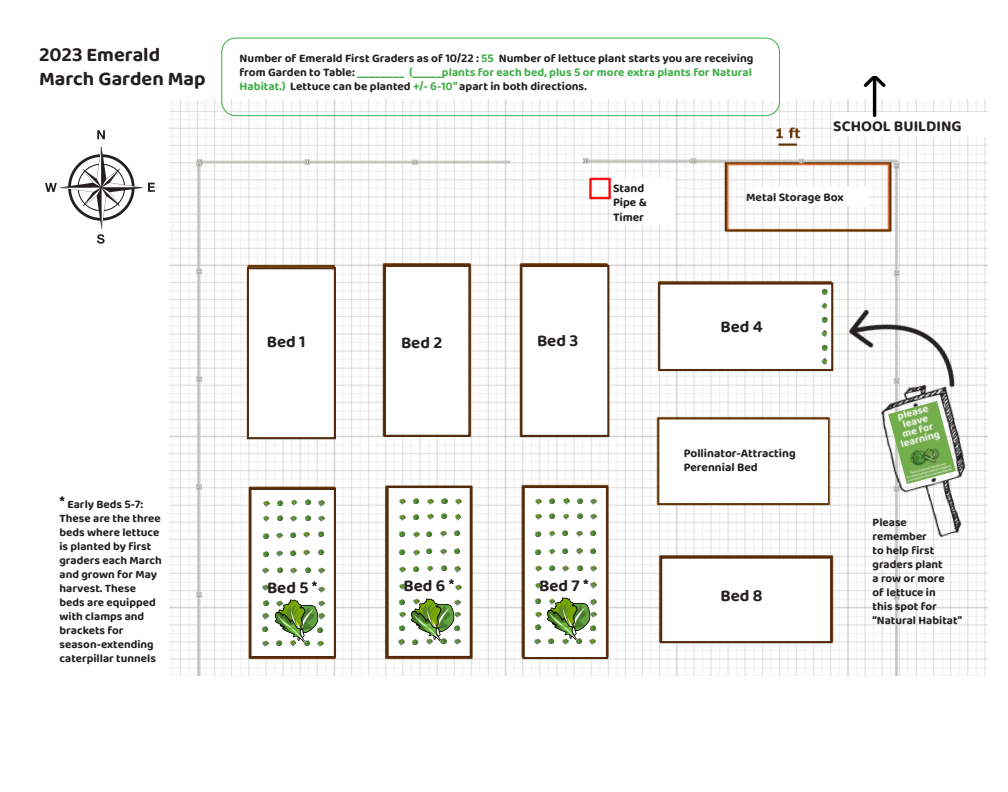
<style>
.page{position:relative;width:1008px;height:792px;background:#fff}
.page>*{position:absolute;margin:0;border:0;box-sizing:border-box;transform-origin:0 0}
.t1{font:20px/24px "Baloo Bhaina 2";color:#231f20}
.t2{font:16.8px "Baloo Bhaina 2";color:#231f20}
.t3{font:15.5px "Baloo Bhaina 2";color:#231f20}
.t4{font:12px/14.4px "Baloo Bhaina 2";color:#231f20}
.t5{font:11.9px/14.2px "Baloo Bhaina 2";color:#231f20}
.t6{font:11.7px/14px "Baloo Bhaina 2";color:#231f20}
.s1{color:#40ae49}
.s2{font-size:16.8px}
</style>
<div class="page">
<img style="left:169px;top:99px;width:819px;height:577px">
<div style="left:249px;top:488px;width:87px;height:170px;background:#fff;border:2px solid #532a0e"></div>
<div style="left:523px;top:486px;width:85px;height:173px;background:#fff;border:2px solid #532a0e"></div>
<div style="left:660px;top:557px;width:172px;height:86px;background:#fff;border:2px solid #532a0e"></div>
<div style="left:384px;top:265px;width:87px;height:172px;background:#fff;border:2px solid #532a0e"></div>
<div style="left:247px;top:267px;width:89px;height:172px;background:#fff;border:2px solid #532a0e"></div>
<div style="left:658px;top:282px;width:175px;height:89px;background:#fff;border:2px solid #532a0e"></div>
<div style="left:387px;top:486px;width:85px;height:172px;background:#fff;border:2px solid #532a0e"></div>
<div style="left:520px;top:265px;width:89px;height:172px;background:#fff;border:2px solid #532a0e"></div>
<img style="left:45px;top:130px;width:110px;height:114px">
<div style="left:660px;top:420px;width:168px;height:83px;background:#fff"></div>
<svg style="left:455px;top:499px;width:7px;height:6px"></svg>
<svg style="left:442px;top:498px;width:6px;height:6px"></svg>
<svg style="left:428px;top:498px;width:6px;height:7px"></svg>
<svg style="left:414px;top:499px;width:6px;height:5px"></svg>
<svg style="left:400px;top:499px;width:6px;height:6px"></svg>
<svg style="left:455px;top:514px;width:6px;height:6px"></svg>
<svg style="left:442px;top:514px;width:6px;height:5px"></svg>
<svg style="left:427px;top:514px;width:7px;height:6px"></svg>
<svg style="left:414px;top:514px;width:6px;height:6px"></svg>
<svg style="left:400px;top:514px;width:6px;height:6px"></svg>
<svg style="left:455px;top:531px;width:6px;height:5px"></svg>
<svg style="left:440px;top:530px;width:7px;height:7px"></svg>
<svg style="left:427px;top:531px;width:6px;height:6px"></svg>
<svg style="left:413px;top:531px;width:7px;height:6px"></svg>
<svg style="left:400px;top:532px;width:6px;height:5px"></svg>
<svg style="left:455px;top:566px;width:6px;height:6px"></svg>
<svg style="left:442px;top:566px;width:6px;height:5px"></svg>
<svg style="left:427px;top:566px;width:6px;height:6px"></svg>
<svg style="left:414px;top:566px;width:6px;height:6px"></svg>
<svg style="left:399px;top:566px;width:7px;height:6px"></svg>
<svg style="left:455px;top:549px;width:6px;height:5px"></svg>
<svg style="left:440px;top:548px;width:7px;height:7px"></svg>
<svg style="left:427px;top:549px;width:6px;height:5px"></svg>
<svg style="left:413px;top:549px;width:7px;height:6px"></svg>
<svg style="left:400px;top:550px;width:6px;height:5px"></svg>
<svg style="left:399px;top:583px;width:7px;height:6px"></svg>
<svg style="left:399px;top:612px;width:4px;height:6px"></svg>
<svg style="left:400px;top:599px;width:3px;height:6px"></svg>
<svg style="left:399px;top:625px;width:4px;height:6px"></svg>
<svg style="left:822px;top:289px;width:6px;height:6px"></svg>
<svg style="left:822px;top:303px;width:6px;height:6px"></svg>
<svg style="left:822px;top:316px;width:6px;height:6px"></svg>
<svg style="left:822px;top:330px;width:6px;height:7px"></svg>
<svg style="left:822px;top:344px;width:5px;height:6px"></svg>
<svg style="left:821px;top:358px;width:7px;height:6px"></svg>
<img style="left:841px;top:282px;width:122px;height:129px">
<img style="left:871px;top:378px;width:115px;height:172px">
<div style="left:746px;top:187px;width:121px;height:19px;background:#fff"></div>
<div style="left:833px;top:112px;width:175px;height:25px;background:#fff"></div>
<img style="left:854px;top:76px;width:40px;height:40px">
<div style="left:613px;top:178px;width:60px;height:46px;background:#fff"></div>
<img style="left:403px;top:598px;width:56px;height:45px">
<svg style="left:454px;top:639px;width:7px;height:6px"></svg>
<svg style="left:441px;top:639px;width:6px;height:5px"></svg>
<svg style="left:427px;top:639px;width:6px;height:6px"></svg>
<svg style="left:413px;top:639px;width:6px;height:6px"></svg>
<svg style="left:399px;top:639px;width:7px;height:6px"></svg>
<svg style="left:591px;top:498px;width:6px;height:6px"></svg>
<svg style="left:578px;top:498px;width:6px;height:6px"></svg>
<svg style="left:563px;top:498px;width:7px;height:6px"></svg>
<svg style="left:550px;top:498px;width:6px;height:6px"></svg>
<svg style="left:536px;top:498px;width:6px;height:6px"></svg>
<svg style="left:591px;top:513px;width:6px;height:7px"></svg>
<svg style="left:577px;top:513px;width:7px;height:6px"></svg>
<svg style="left:563px;top:513px;width:6px;height:6px"></svg>
<svg style="left:549px;top:514px;width:6px;height:5px"></svg>
<svg style="left:535px;top:514px;width:7px;height:6px"></svg>
<svg style="left:591px;top:530px;width:6px;height:6px"></svg>
<svg style="left:576px;top:530px;width:7px;height:6px"></svg>
<svg style="left:563px;top:531px;width:6px;height:5px"></svg>
<svg style="left:549px;top:531px;width:6px;height:6px"></svg>
<svg style="left:535px;top:531px;width:7px;height:6px"></svg>
<svg style="left:591px;top:565px;width:6px;height:7px"></svg>
<svg style="left:577px;top:565px;width:6px;height:6px"></svg>
<svg style="left:563px;top:565px;width:6px;height:6px"></svg>
<svg style="left:549px;top:566px;width:6px;height:5px"></svg>
<svg style="left:535px;top:566px;width:7px;height:6px"></svg>
<svg style="left:591px;top:548px;width:6px;height:6px"></svg>
<svg style="left:576px;top:548px;width:7px;height:6px"></svg>
<svg style="left:563px;top:548px;width:6px;height:6px"></svg>
<svg style="left:549px;top:549px;width:6px;height:6px"></svg>
<svg style="left:535px;top:549px;width:7px;height:6px"></svg>
<svg style="left:535px;top:583px;width:7px;height:6px"></svg>
<svg style="left:535px;top:612px;width:3px;height:5px"></svg>
<svg style="left:535px;top:599px;width:3px;height:5px"></svg>
<svg style="left:535px;top:625px;width:3px;height:5px"></svg>
<img style="left:538px;top:597px;width:57px;height:46px">
<svg style="left:590px;top:638px;width:6px;height:7px"></svg>
<svg style="left:577px;top:638px;width:6px;height:6px"></svg>
<svg style="left:562px;top:638px;width:7px;height:6px"></svg>
<svg style="left:549px;top:639px;width:6px;height:5px"></svg>
<svg style="left:535px;top:638px;width:6px;height:7px"></svg>
<svg style="left:319px;top:500px;width:6px;height:6px"></svg>
<svg style="left:305px;top:500px;width:7px;height:5px"></svg>
<svg style="left:291px;top:500px;width:6px;height:6px"></svg>
<svg style="left:277px;top:500px;width:6px;height:6px"></svg>
<svg style="left:263px;top:500px;width:7px;height:6px"></svg>
<svg style="left:319px;top:515px;width:6px;height:6px"></svg>
<svg style="left:305px;top:515px;width:6px;height:6px"></svg>
<svg style="left:291px;top:515px;width:6px;height:6px"></svg>
<svg style="left:277px;top:516px;width:6px;height:5px"></svg>
<svg style="left:263px;top:515px;width:6px;height:7px"></svg>
<svg style="left:318px;top:532px;width:6px;height:5px"></svg>
<svg style="left:304px;top:532px;width:6px;height:6px"></svg>
<svg style="left:290px;top:532px;width:6px;height:6px"></svg>
<svg style="left:277px;top:533px;width:6px;height:6px"></svg>
<svg style="left:263px;top:533px;width:6px;height:6px"></svg>
<svg style="left:318px;top:567px;width:7px;height:6px"></svg>
<svg style="left:305px;top:567px;width:6px;height:6px"></svg>
<svg style="left:291px;top:567px;width:6px;height:6px"></svg>
<svg style="left:277px;top:568px;width:6px;height:5px"></svg>
<svg style="left:263px;top:567px;width:6px;height:7px"></svg>
<svg style="left:318px;top:550px;width:6px;height:5px"></svg>
<svg style="left:304px;top:550px;width:6px;height:6px"></svg>
<svg style="left:290px;top:550px;width:6px;height:6px"></svg>
<svg style="left:277px;top:551px;width:6px;height:6px"></svg>
<svg style="left:263px;top:551px;width:6px;height:6px"></svg>
<svg style="left:263px;top:584px;width:6px;height:7px"></svg>
<svg style="left:263px;top:613px;width:3px;height:6px"></svg>
<svg style="left:263px;top:601px;width:3px;height:5px"></svg>
<svg style="left:263px;top:626px;width:3px;height:6px"></svg>
<svg style="left:322px;top:601px;width:3px;height:5px"></svg>
<svg style="left:322px;top:613px;width:3px;height:6px"></svg>
<img style="left:266px;top:599px;width:56px;height:46px">
<svg style="left:318px;top:640px;width:6px;height:6px"></svg>
<svg style="left:304px;top:640px;width:7px;height:6px"></svg>
<svg style="left:290px;top:640px;width:7px;height:6px"></svg>
<svg style="left:276px;top:640px;width:6px;height:6px"></svg>
<svg style="left:262px;top:640px;width:7px;height:6px"></svg>
<div style="left:221px;top:38px;width:559px;height:78px;border:1px solid #40ae49;border-radius:14px"></div>
<svg style="left:319px;top:586px;width:6px;height:6px"></svg>
<svg style="left:456px;top:584px;width:6px;height:7px"></svg>
<svg style="left:591px;top:582px;width:6px;height:6px"></svg>
<p class="t1" style="left:39px;top:42px;width:168px">2023 Emerald<br>March Garden Map</p>
<p class="t5" style="left:240px;top:50px;width:515px">Number of Emerald First Graders as of 10/22 : <span class="s1">55</span> Number of lettuce plant starts you are receiving from Garden to Table: <span class="s1">________ (_____plants for each bed, plus 5 or more extra plants for Natural<br>Habitat.)</span> Lettuce can be planted <span class="s1">+/- 6-10”</span> apart in both directions.</p>
<p class="t3" style="left:833px;top:116px;width:130px">SCHOOL BUILDING</p>
<p class="t4" style="left:613px;top:181px;width:35px">Stand<br>Pipe &amp;<br>Timer</p>
<p class="t4" style="left:746px;top:190px;width:99px">Metal Storage Box</p>
<p class="t2" style="left:267px;top:331px;width:40px">Bed 1</p>
<p class="t2" style="left:401px;top:332px;width:43px">Bed 2</p>
<p class="t2" style="left:537px;top:331px;width:43px">Bed 3</p>
<p class="t2" style="left:721px;top:316px;width:44px">Bed 4</p>
<p class="t6" style="left:59px;top:497px;width:104px"><span class="s2">*</span> Early Beds 5-7:<br>These are the three beds where lettuce is planted by first graders each March and grown for May harvest. These beds are equipped with clamps and brackets for season-extending caterpillar tunnels</p>
<p class="t2" style="left:267px;top:577px;width:52px">Bed 5 *</p>
<p class="t2" style="left:539px;top:575px;width:51px">Bed 7 *</p>
<p class="t2" style="left:404px;top:576px;width:52px">Bed 6 *</p>
<p class="t4" style="left:684px;top:445px;width:114px">Pollinator-Attracting<br>Perennial Bed</p>
<p class="t2" style="left:721px;top:585px;width:43px">Bed 8</p>
<p class="t6" style="left:873px;top:515px;width:91px">Please remember<br>to help first graders plant<br>a row or more<br>of lettuce in<br>this spot for “Natural Habitat”</p>
</div>
